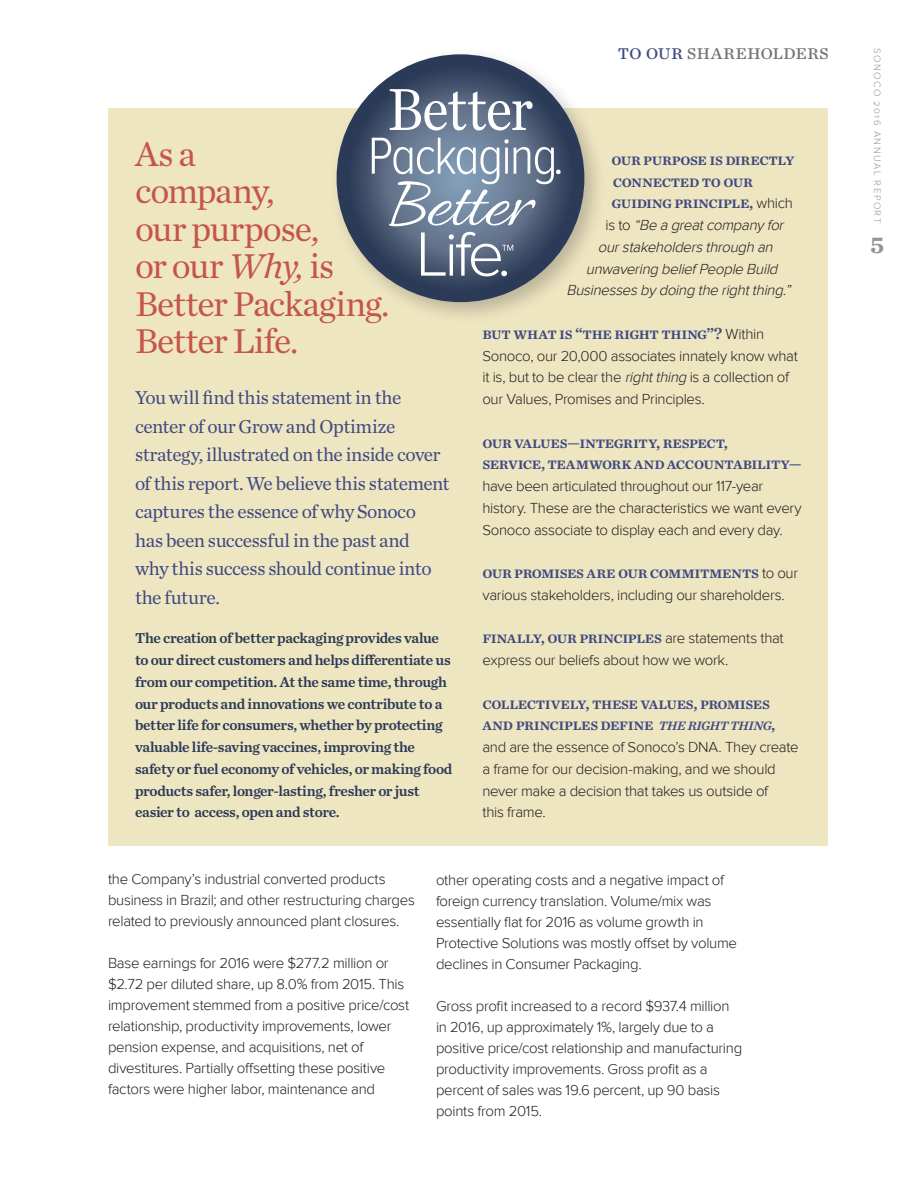
<style>
.page{position:relative;width:918px;height:1188px;background:#fff}
.page>*{position:absolute;margin:0;border:0;box-sizing:border-box;transform-origin:0 0}
.red_headers{font:36px/37.5px "Chronicle Text G1";letter-spacing:-.025em;color:#c55548}
.t1{font:700 24.3px "Chronicle Text G4";color:#939598}
.t2{font:21px "Chronicle Text G1";color:#717271}
.red_headers-2{font:19.5px/28.5px "Chronicle Text G1";letter-spacing:-.02em;color:#3e4981}
.text16-letter{font:16.5px/21.8px "Chronicle Text G1 Semi";letter-spacing:-.02em;color:#3e4981}
.text16-letter-2{font:300 15px/21px "Proxima Nova";letter-spacing:-.02em;color:#231f20}
.text-Chronicle-bold{font:15px/21.8px "Chronicle Text G4 Semi";letter-spacing:-.02em;color:#2b3a57}
.text16-letter-3{font:italic 300 15px "Proxima Nova";color:#231f20}
.t3{font:300 9.75px "Proxima Nova S";letter-spacing:.15em;color:#939598}
.s1{color:#3e4981}
.s2{font-style:italic}
.s3{font-family:"Proxima Nova";font-weight:300;font-size:15px;color:#231f20}
.s4{font-style:normal}
.s5{font-family:"Chronicle Text G1 Semi Italic SC850";font-size:12.75px}
</style>
<div class="page">
<div style="left:108px;top:108px;width:720px;height:738px;background:#eee5c1"></div>
<div style="left:328px;top:46px;width:279px;height:279px;background:#231f20;opacity:.25"></div>
<svg style="left:337px;top:54px;width:247px;height:248px;background:#354560"></svg>
<svg style="left:390px;top:89px;width:143px;height:41px;background:#8590a2"></svg>
<svg style="left:372px;top:138px;width:189px;height:138px;background:#768599"></svg>
<p class="t2" style="left:618px;top:36px;width:212px"><span class="s1">to our</span> shareholders</p>
<p class="red_headers" style="left:135px;top:133px;width:256px">As a<br>company,<br>our purpose,<br>or our <span class="s2">Why,</span> is<br>Better Packaging.<br>Better Life.</p>
<p class="red_headers-2" style="left:135px;top:382px;width:316px">You will find this statement in the center of our Grow and Optimize strategy, illustrated on the inside cover of this report. We believe this statement captures the essence of why Sonoco<br>has been successful in the past and<br>why this success should continue into the future.</p>
<p class="text-Chronicle-bold" style="left:135px;top:627px;width:319px">The creation of better packaging provides value to our direct customers and helps differentiate us from our competition. At the same time, through our products and innovations we contribute to a better life for consumers, whether by protecting valuable life-saving vaccines, improving the safety or fuel economy of vehicles, or making food products safer, longer-lasting, fresher or just easier to access, open and store.</p>
<p class="text16-letter" style="left:611px;top:148px;width:185px">our purpose is directly connected to our guiding principle, <span class="s3">which</span></p>
<p class="text16-letter-3" style="left:605px;top:217px;width:183px"><span class="s4">i s t o</span> “Be agreatcompanyfor</p>
<p class="text16-letter-3" style="left:598px;top:238px;width:180px">ourstakeholdersthrough an</p>
<p class="text16-letter-3" style="left:586px;top:260px;width:197px">unwavering belief People Build</p>
<p class="text16-letter-3" style="left:566px;top:282px;width:229px">Businessesbydoing the rightthing.”</p>
<p class="text16-letter" style="left:482px;top:322px;width:283px">but what is “the right thing”? <span class="s3">Within</span></p>
<p class="text16-letter-2" style="left:482px;top:345px;width:317px;line-height:21.8px">Sonoco, our 20,000 associates innately know what it is, but to be clear the <span class="s2">rightthing</span> is a collection of our Values, Promises and Principles.</p>
<p class="text16-letter" style="left:482px;top:430px;width:321px">our values—integrity, respect,<br>service, teamwork and accountability—</p>
<p class="text16-letter-2" style="left:482px;top:476px;width:321px;line-height:21.8px">have been articulated throughout our 117-year history. These are the characteristics we want every<br>Sonoco associate to display each and every day.</p>
<p class="text16-letter" style="left:482px;top:561px;width:317px">our promises are our commitments <span class="s3">to our</span></p>
<p class="text16-letter-2" style="left:482px;top:585px;width:304px">various stakeholders, including our shareholders.</p>
<p class="text16-letter" style="left:482px;top:626px;width:303px">finally, our principles <span class="s3">are statements that</span></p>
<p class="text16-letter-2" style="left:482px;top:650px;width:247px">express our beliefs about how we work.</p>
<p class="text16-letter" style="left:482px;top:691px;width:295px">collectively, these values, promises and principles define <span class="s5">THE RIGHT THING</span>,</p>
<p class="text16-letter-2" style="left:482px;top:737px;width:318px;line-height:21.8px">and are the essence of Sonoco’s DNA. They create a frame for our decision-making, and we should never make a decision that takes us outside of<br>this frame.</p>
<p class="text16-letter-2" style="left:108px;top:869px;width:308px">the Company’s industrial converted products business in Brazil; and other restructuring charges related to previously announced plant closures.</p>
<p class="text16-letter-2" style="left:108px;top:953px;width:303px">Base earnings for 2016 were $277.2 million or $2.72 per diluted share, up 8.0% from 2015. This improvement stemmed from a positive price/cost relationship, productivity improvements, lower pension expense, and acquisitions, net of divestitures. Partially offsetting these positive factors were higher labor, maintenance and</p>
<p class="text16-letter-2" style="left:436px;top:870px;width:303px">other operating costs and a negative impact of foreign currency translation. Volume/mix was essentially flat for 2016 as volume growth in Protective Solutions was mostly offset by volume declines in Consumer Packaging.</p>
<p class="text16-letter-2" style="left:436px;top:996px;width:308px">Gross profit increased to a record $937.4 million in 2016, up approximately 1%, largely due to a positive price/cost relationship and manufacturing productivity improvements. Gross profit as a percent of sales was 19.6 percent, up 90 basis points from 2015.</p>
<p class="t3" style="left:883px;top:48px;width:177px;rotate:90deg">SONOCO 2016 ANNUAL REPORT</p>
<p class="t1" style="left:871px;top:226px;width:15px">5</p>
</div>
